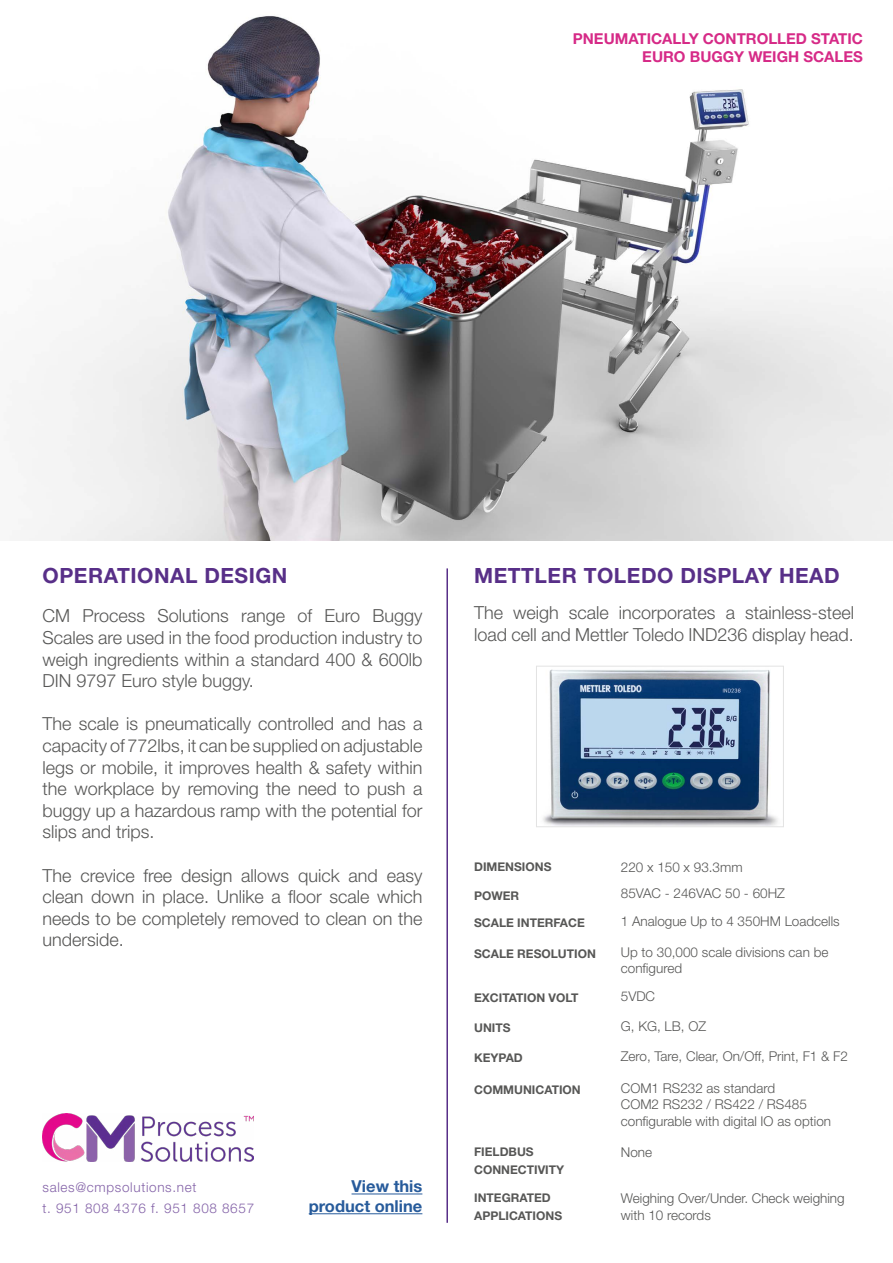
<style>
.page{position:relative;width:893px;height:1263px;background:#fff}
.page>*{position:absolute;margin:0;border:0;box-sizing:border-box;transform-origin:0 0}
.t1{font:700 21px "Helvetica Neue LT Std";letter-spacing:.025em;color:#582f88}
.t2{font:300 18px/21.6px "Helvetica Neue LT Std";color:#575756;text-align:justify}
.t3{font:700 16.5px/19.8px "Helvetica Neue LT Std";color:#275b9b;text-align:right}
.t4{font:700 15px/18px "Helvetica Neue LT Std";color:#d62a87;text-align:right}
.t5{font:300 13.5px/16.2px "Helvetica Neue LT Std";color:#575756}
.t6{font:300 13.5px/21.6px "Helvetica Neue LT Std";letter-spacing:.05em;color:#8463a8}
.t7{font:700 12px/18px "Helvetica Neue LT Std";color:#575756}
</style>
<div class="page">
<img style="left:29px;top:16px;width:864px;height:524px">
<img style="left:543px;top:669px;width:235px;height:156px">
<div style="left:536px;top:666px;width:248px;height:161px;border:1px solid #e3e3e3"></div>
<hr style="left:446px;top:568px;width:2px;height:655px;background:#582f88">
<hr style="left:352px;top:1193px;width:70px;height:1px;background:#275b9b">
<hr style="left:309px;top:1213px;width:113px;height:1px;background:#275b9b">
<img style="left:43px;top:1113px;width:211px;height:49px">
<p class="t4" style="left:573px;top:29px;width:292px">PNEUMATICALLY CONTROLLED STATIC<br>EURO BUGGY WEIGH SCALES</p>
<p class="t1" style="left:43px;top:563px;width:246px">OPERATIONAL DESIGN</p>
<p class="t2" style="left:43px;top:605px;width:381px">CM Process Solutions range of Euro Buggy Scales are used in the food production industry to weigh ingredients within a standard 400 &amp; 600lb DIN 9797 Euro style buggy.</p>
<p class="t2" style="left:43px;top:713px;width:381px">The scale is pneumatically controlled and has a capacity of 772lbs, it can be supplied on adjustable legs or mobile, it improves health &amp; safety within the workplace by removing the need to push a buggy up a hazardous ramp with the potential for slips and trips.</p>
<p class="t2" style="left:43px;top:864px;width:381px">The crevice free design allows quick and easy clean down in place. Unlike a floor scale which needs to be completely removed to clean on the underside.</p>
<p class="t6" style="left:43px;top:1176px;width:213px">sales@cmpsolutions.net<br>t. 951 808 4376 f. 951 808 8657</p>
<p class="t3" style="left:309px;top:1176px;width:115px">View this product online</p>
<p class="t1" style="left:474px;top:563px;width:367px">METTLER TOLEDO DISPLAY HEAD</p>
<p class="t2" style="left:474px;top:601px;width:381px">The weigh scale incorporates a stainless-steel load cell and Mettler Toledo IND236 display head.</p>
<p class="t7" style="left:474px;top:857px;width:79px">DIMENSIONS</p>
<p class="t5" style="left:621px;top:859px;width:123px">220 x 150 x 93.3mm</p>
<p class="t7" style="left:474px;top:886px;width:47px">POWER</p>
<p class="t5" style="left:621px;top:885px;width:166px">85VAC - 246VAC 50 - 60HZ</p>
<p class="t7" style="left:474px;top:914px;width:112px">SCALE INTERFACE</p>
<p class="t5" style="left:621px;top:913px;width:220px">1 Analogue Up to 4 350HM Loadcells</p>
<p class="t7" style="left:474px;top:944px;width:123px">SCALE RESOLUTION</p>
<p class="t5" style="left:621px;top:944px;width:209px">Up to 30,000 scale divisions can be configured</p>
<p class="t7" style="left:474px;top:989px;width:106px">EXCITATION VOLT</p>
<p class="t5" style="left:621px;top:988px;width:36px">5VDC</p>
<p class="t7" style="left:474px;top:1019px;width:38px">UNITS</p>
<p class="t5" style="left:621px;top:1018px;width:87px">G, KG, LB, OZ</p>
<p class="t7" style="left:474px;top:1048px;width:50px">KEYPAD</p>
<p class="t5" style="left:621px;top:1047px;width:229px">Zero, Tare, Clear, On/Off, Print, F1 &amp; F2</p>
<p class="t7" style="left:474px;top:1081px;width:108px">COMMUNICATION</p>
<p class="t5" style="left:621px;top:1080px;width:212px">COM1 RS232 as standard<br>COM2 RS232 / RS422 / RS485 configurable with digital IO as option</p>
<p class="t7" style="left:474px;top:1142px;width:91px">FIELDBUS<br>CONNECTIVITY</p>
<p class="t5" style="left:621px;top:1144px;width:33px">None</p>
<p class="t7" style="left:474px;top:1189px;width:89px">INTEGRATED<br>APPLICATIONS</p>
<p class="t5" style="left:621px;top:1190px;width:225px">Weighing Over/Under. Check weighing with 10 records</p>
</div>
